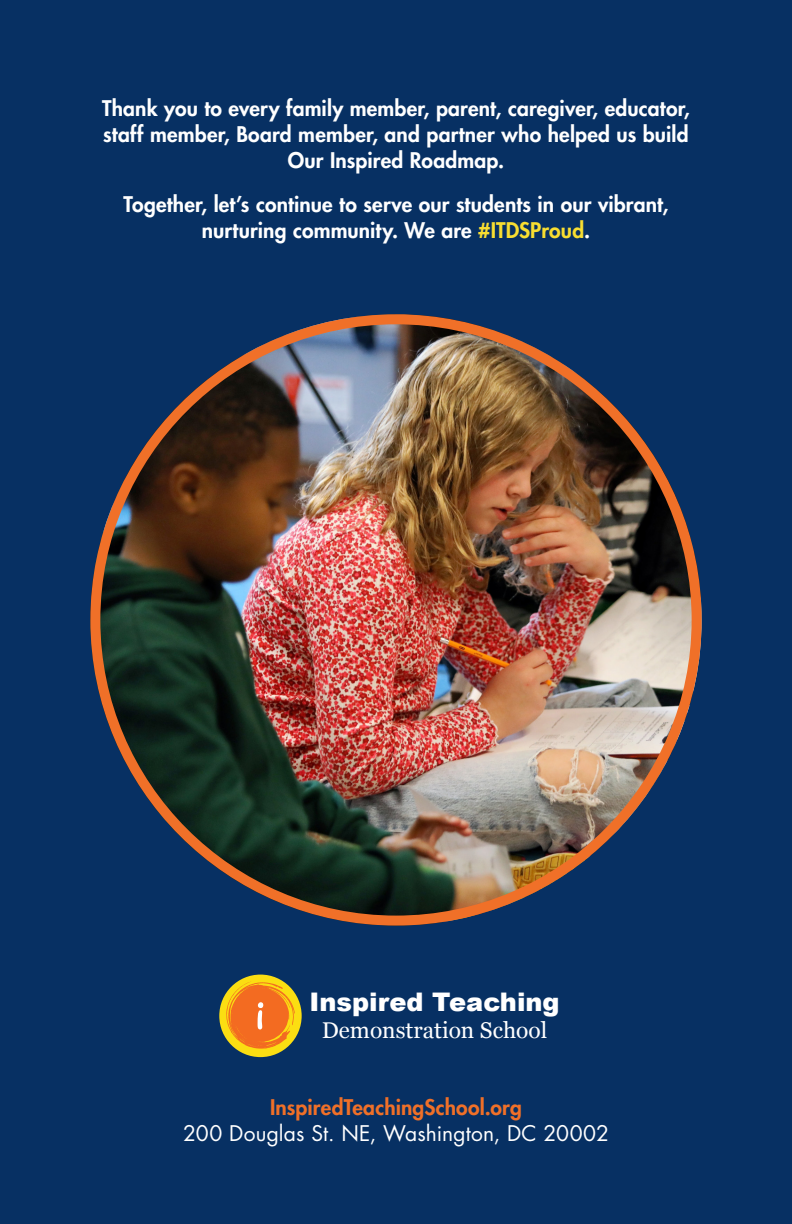
<style>
.page{position:relative;width:792px;height:1224px;background:#073063}
.page>*{position:absolute;margin:0;border:0;box-sizing:border-box;transform-origin:0 0}
.t1{font:900 25.6px "Arial";color:#fff}
.t2{font:22.8px "Georgia";color:#fff}
.Back_Cover_-_Body{font:800 21px/26px "Futura Std";letter-spacing:.01em;color:#fff;text-align:center}
.t3{font:21px "Futura Std";letter-spacing:.01em;color:#fff}
.t4{font:800 21px "Futura Std";letter-spacing:.01em;color:#f07028}
.s1{color:#f8de31}
</style>
<div class="page">
<img style="left:90px;top:314px;width:612px;height:612px;border-radius:306px">
<div style="left:219px;top:975px;width:83px;height:82px;background:#fbde12;border-radius:50%"></div>
<svg style="left:226px;top:981px;width:69px;height:68px"></svg>
<p class="Back_Cover_-_Body" style="left:102px;top:96px;width:589px">Thank you to every family member, parent, caregiver, educator, staff member, Board member, and partner who helped us build<br>Our Inspired Roadmap.</p>
<p class="Back_Cover_-_Body" style="left:124px;top:192px;width:546px">Together, let’s continue to serve our students in our vibrant, nurturing community. We are <span class="s1">#ITDSProud</span>.</p>
<p class="t1" style="left:310px;top:983px;width:252px">Inspired Teaching</p>
<p class="t2" style="left:322px;top:1013px;width:227px">Demonstration School</p>
<p class="t4" style="left:270px;top:1094px;width:253px">InspiredTeachingSchool.org</p>
<p class="t3" style="left:183px;top:1120px;width:427px">200 Douglas St. NE, Washington, DC 20002</p>
</div>
